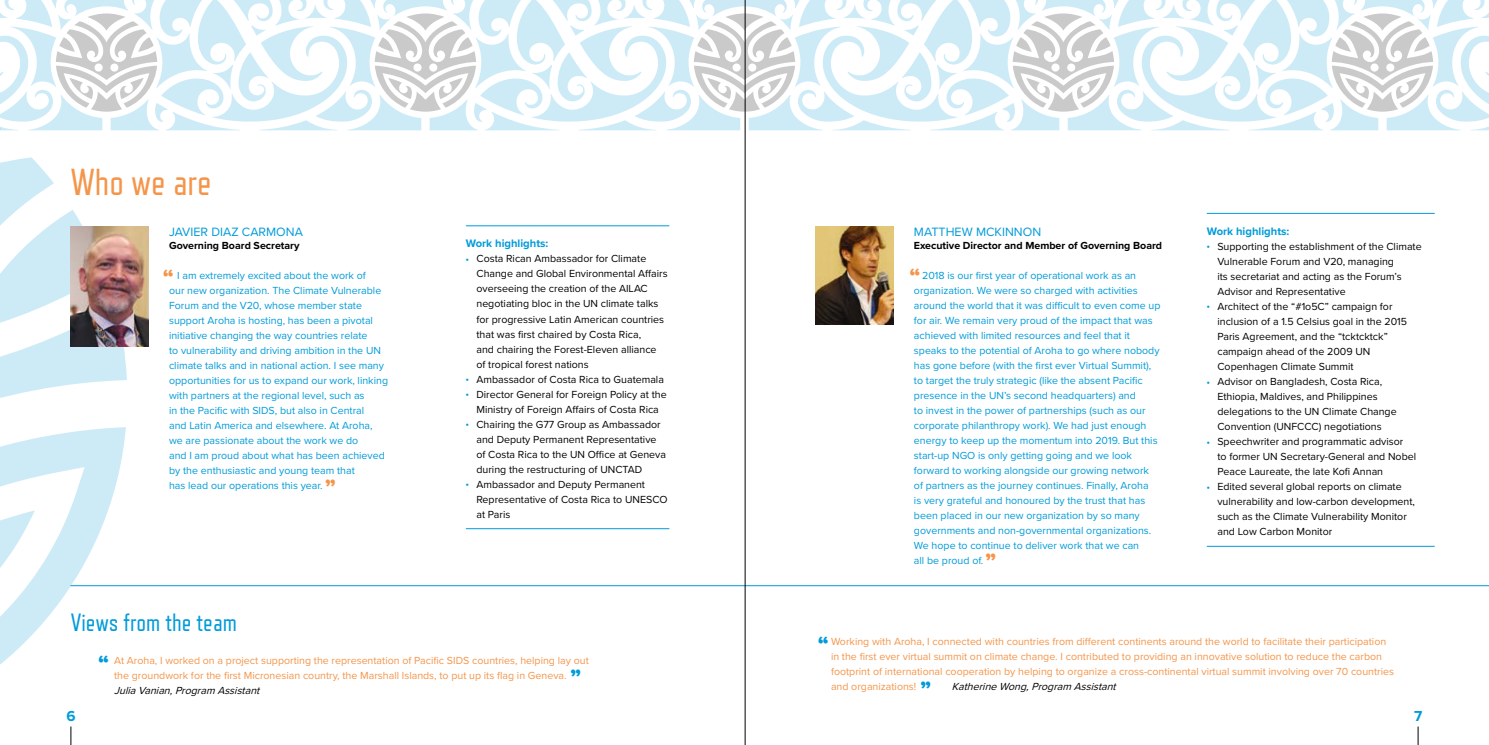
<style>
.page{position:relative;width:1489px;height:745px;background:#fff}
.page>*{position:absolute;margin:0;border:0;box-sizing:border-box;transform-origin:0 0}
.t1{font:37.5px "Refrigerator Deluxe";color:#f4954a}
.t2{font:25px "Refrigerator Deluxe";color:#009bd9}
.t3{font:900 19.75px "Proxima Nova";color:#f4954a}
.t4{font:900 19.75px "Proxima Nova";color:#009bd9}
.t5{font:700 15px "Proxima Nova";color:#009bd9}
.t6{font:12.5px "Proxima Nova";color:#009bd9}
.t7{font:700 11.25px "Proxima Nova";color:#009bd9}
.t8{font:10.62px/15px "Proxima Nova";color:#009bd9}
.t9{font:10.62px/15px "Proxima Nova";color:#000}
.t10{font:10.62px/15px "Proxima Nova";color:#f4954a}
.t11{font:700 10.62px "Proxima Nova";color:#000}
.t12{font:italic 10.62px "Proxima Nova";color:#000}
.s1{font-family:"Univers LT Pro 45";font-weight:300;font-size:6.25px;color:#009bd9}
</style>
<div class="page">
<hr style="left:70px;top:585px;width:1418px;height:1px;background:#009bd9">
<hr style="left:466px;top:225px;width:203px;height:1px;background:#009bd9">
<hr style="left:466px;top:528px;width:203px;height:1px;background:#009bd9">
<img style="left:815px;top:226px;width:78px;height:98px">
<hr style="left:1206px;top:213px;width:228px;height:1px;background:#009bd9">
<hr style="left:1206px;top:545px;width:228px;height:1px;background:#009bd9">
<svg style="left:0;top:502px;width:126px;height:163px"></svg>
<svg style="left:0;top:130px;width:127px;height:372px"></svg>
<img style="left:71px;top:226px;width:78px;height:120px">
<svg style="left:1417px;top:726px;width:1px;height:18px"></svg>
<svg style="left:71px;top:726px;width:1px;height:18px"></svg>
<svg style="left:0;top:0;width:1488px;height:130px"></svg>
<hr style="left:745px;top:0;width:1px;height:744px;background:#000">
<h1 class="t1" style="left:71px;top:160px;width:142px">Who we are</h1>
<p class="t6" style="left:169px;top:224px;width:135px">JAVIER DIAZ CARMONA</p>
<p class="t11" style="left:169px;top:238px;width:132px">Governing Board Secretary</p>
<p class="t8" style="left:169px;top:267px;width:220px;text-indent:8px">I am extremely excited about the work of<br>our new organization. The Climate Vulnerable Forum and the V20, whose member state support Aroha is hosting, has been a pivotal initiative changing the way countries relate<br>to vulnerability and driving ambition in the UN climate talks and in national action. I see many opportunities for us to expand our work, linking with partners at the regional level, such as<br>in the Pacific with SIDS, but also in Central<br>and Latin America and elsewhere. At Aroha, we are passionate about the work we do<br>and I am proud about what has been achieved by the enthusiastic and young team that<br>has lead our operations this year.</p>
<h3 class="t3" style="left:163px;top:261px;width:12px">“</h3>
<h3 class="t3" style="left:325px;top:471px;width:12px">”</h3>
<h2 class="t2" style="left:71px;top:607px;width:167px">Views from the team</h2>
<p class="t7" style="left:466px;top:237px;width:84px">Work highlights:</p>
<p class="t9" style="left:476px;top:251px;width:193px;text-indent:-11px"><span class="s1">•</span> Costa Rican Ambassador for Climate Change and Global Environmental Affairs overseeing the creation of the AILAC negotiating bloc in the UN climate talks for progressive Latin American countries that was first chaired by Costa Rica,<br>and chairing the Forest-Eleven alliance of tropical forest nations</p>
<p class="t9" style="left:466px;top:371px;width:200px"><span class="s1">•</span> Ambassador of Costa Rica to Guatemala</p>
<p class="t9" style="left:466px;top:386px;width:202px;text-align:center"><span class="s1">•</span> Director General for Foreign Policy at the<br>Ministry of Foreign Affairs of Costa Rica</p>
<p class="t9" style="left:476px;top:416px;width:191px;text-indent:-11px"><span class="s1">•</span> Chairing the G77 Group as Ambassador and Deputy Permanent Representative of Costa Rica to the UN Office at Geneva during the restructuring of UNCTAD</p>
<p class="t9" style="left:476px;top:476px;width:193px;text-indent:-11px"><span class="s1">•</span> Ambassador and Deputy Permanent<br>Representative of Costa Rica to UNESCO at Paris</p>
<h3 class="t4" style="left:99px;top:647px;width:12px">“</h3>
<p class="t10" style="left:114px;top:653px;width:476px">At Aroha, I worked on a project supporting the representation of Pacific SIDS countries, helping lay out the groundwork for the first Micronesian country, the Marshall Islands, to put up its flag in Geneva.</p>
<p class="t12" style="left:114px;top:684px;width:150px">JuliaVanian,Program Assistant</p>
<h3 class="t4" style="left:570px;top:661px;width:12px">”</h3>
<p class="t6" style="left:913px;top:224px;width:129px">MATTHEW MCKINNON</p>
<p class="t11" style="left:913px;top:238px;width:250px">Executive Director and Member of Governing Board</p>
<p class="t8" style="left:913px;top:267px;width:248px;text-indent:8px">2018 is our first year of operational work as an organization. We were so charged with activities around the world that it was difficult to even come up for air. We remain very proud of the impact that was achieved with limited resources and feel that it speaks to the potential of Aroha to go where nobody has gone before (with the first ever Virtual Summit), to target the truly strategic (like the absent Pacific presence in the UN’s second headquarters) and<br>to invest in the power of partnerships (such as our corporate philanthropy work). We had just enough energy to keep up the momentum into 2019. But this start-up NGO is only getting going and we look forward to working alongside our growing network of partners as the journey continues. Finally, Aroha<br>is very grateful and honoured by the trust that has been placed in our new organization by so many governments and non-governmental organizations.<br>We hope to continue to deliver work that we can<br>all be proud of.</p>
<h3 class="t3" style="left:909px;top:260px;width:12px">“</h3>
<h3 class="t3" style="left:985px;top:545px;width:12px">”</h3>
<p class="t7" style="left:1206px;top:224px;width:84px">Work highlights:</p>
<p class="t9" style="left:1217px;top:239px;width:206px;text-indent:-11px"><span class="s1">•</span> Supporting the establishment of the Climate Vulnerable Forum and V20, managing<br>its secretariat and acting as the Forum’s Advisor and Representative</p>
<p class="t9" style="left:1217px;top:299px;width:191px;text-indent:-11px"><span class="s1">•</span> Architect of the “#1o5C” campaign for inclusion of a 1.5 Celsius goal in the 2015<br>Paris Agreement, and the “tcktcktck” campaign ahead of the 2009 UN Copenhagen Climate Summit</p>
<p class="t9" style="left:1217px;top:374px;width:181px;text-indent:-11px"><span class="s1">•</span> Advisor on Bangladesh, Costa Rica, Ethiopia, Maldives, and Philippines delegations to the UN Climate Change Convention (UNFCCC) negotiations</p>
<p class="t9" style="left:1217px;top:434px;width:200px;text-indent:-11px"><span class="s1">•</span> Speechwriter and programmatic advisor<br>to former UN Secretary-General and Nobel<br>Peace Laureate, the late Kofi Annan</p>
<p class="t9" style="left:1217px;top:479px;width:199px;text-indent:-11px"><span class="s1">•</span> Edited several global reports on climate vulnerability and low-carbon development, such as the Climate Vulnerability Monitor and Low Carbon Monitor</p>
<h3 class="t4" style="left:818px;top:627px;width:12px">“</h3>
<p class="t10" style="left:831px;top:633px;width:564px">Working with Aroha, I connected with countries from different continents around the world to facilitate their participation in the first ever virtual summit on climate change. I contributed to providing an innovative solution to reduce the carbon footprint of international cooperation by helping to organize a cross-continental virtual summit involving over 70 countries and organizations!</p>
<h3 class="t4" style="left:920px;top:673px;width:12px">”</h3>
<p class="t12" style="left:951px;top:679px;width:169px">KatherineWong,Program Assistant</p>
<h3 class="t5" style="left:66px;top:706px;width:11px">6</h3>
<h3 class="t5" style="left:1413px;top:706px;width:10px">7</h3>
</div>
